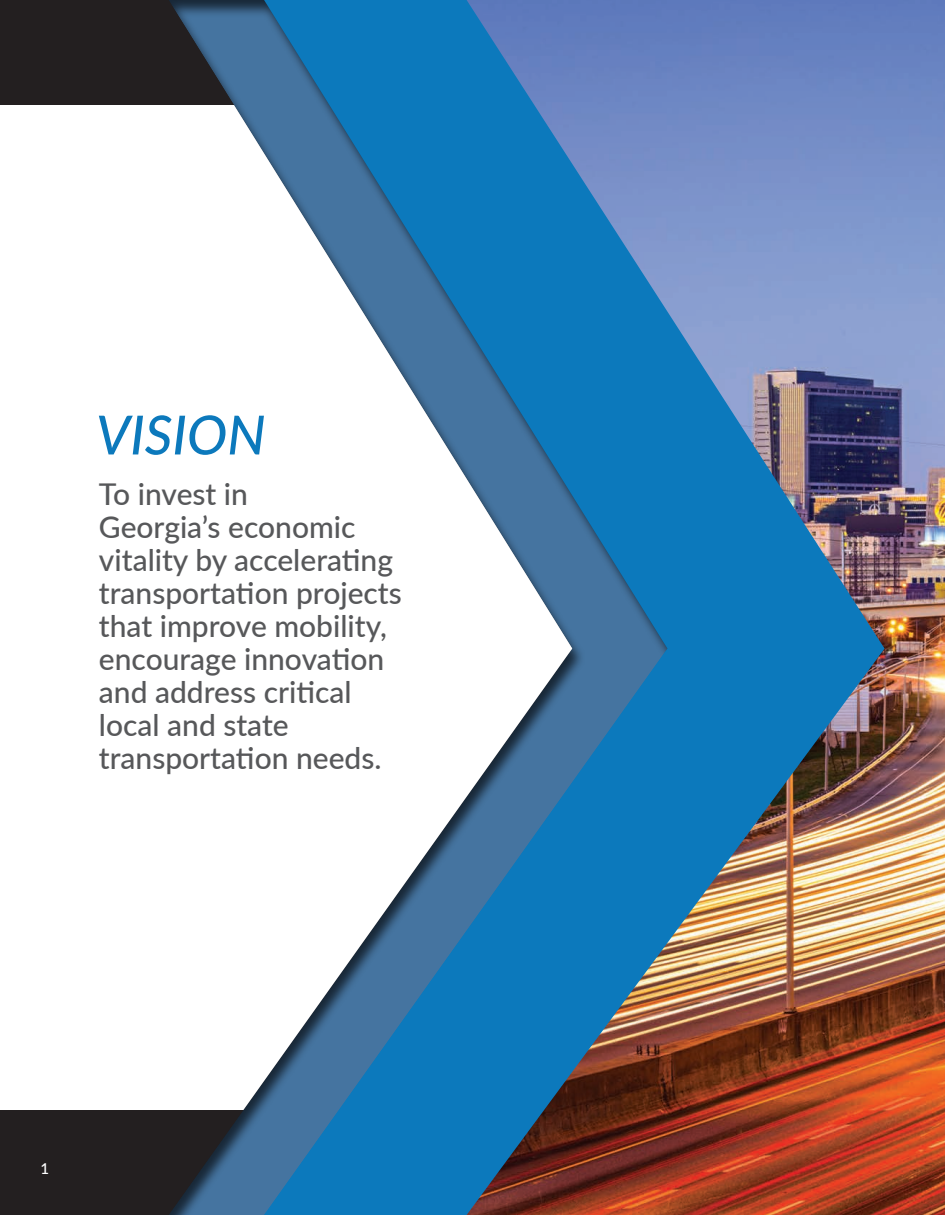
<style>
.page{position:relative;width:945px;height:1215px;background:#fff}
.page>*{position:absolute;margin:0;border:0;box-sizing:border-box;transform-origin:0 0}
.t1{font:italic 500 54px "Lato";color:#0c79bc}
.t2{font:500 30px/33px "Lato";color:#57585a}
.t3{font:500 15px "Lato";color:#fff}
</style>
<div class="page">
<div style="left:0;top:0;width:562px;height:104px;background:#231f20"></div>
<div style="left:0;top:1111px;width:562px;height:104px;background:#231f20"></div>
<img style="left:885px;top:0;width:60px;height:1215px">
<img style="left:669px;top:0;width:216px;height:1215px">
<div style="left:168px;top:0;width:501px;height:1215px;background:#231f20;opacity:.75"></div>
<h1 class="t1" style="left:96px;top:396px;width:171px">VISION</h1>
<p class="t2" style="left:99px;top:476px;width:304px">To invest in<br>Georgia’s economic vitality by accelerating transportation projects that improve mobility, encourage innovation and address critical local and state transportation needs.</p>
<p class="t3" style="left:40px;top:1158px;width:10px">1</p>
</div>
